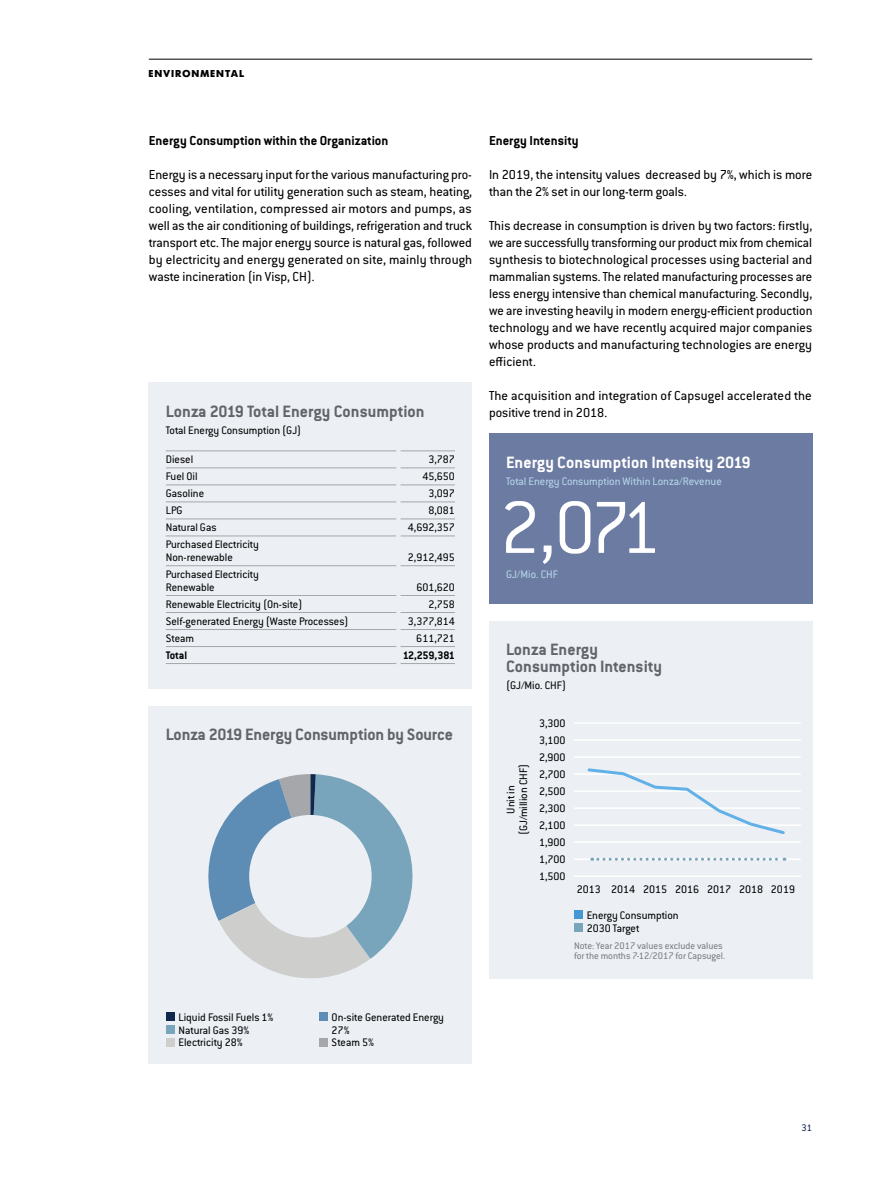
<style>
.page{position:relative;width:893px;height:1191px;background:#fff}
.page>*{position:absolute;margin:0;border:0;box-sizing:border-box;transform-origin:0 0}
.t1{font:300 81px "Conduit ITC Std";color:#fff}
.t2{font:700 18px/17px "Conduit ITC Std";color:#61646a}
.t3{font:700 18px "Conduit ITC Std";color:#fff}
.t4{font:14.25px/17px "Conduit ITC Std";letter-spacing:.01em;color:#000;text-align:justify}
.t5{font:700 14.25px "Conduit ITC Std";color:#000}
.t6{font:12px/12.8px "Conduit ITC Std";color:#000}
.t7{font:12px "Conduit ITC Std";color:#b5d7eb}
.t8{font:700 12px "Conduit ITC Std";letter-spacing:-.025em;color:#000}
.t9{font:10.5px/10.6px "Conduit ITC Std";color:#7b7d81}
.t10{font:700 10.5px "Futura SH";letter-spacing:.12em;color:#000}
.t11{font:10.5px "Conduit ITC Std";color:#10284c}
</style>
<div class="page">
<hr style="left:149px;top:59px;width:663px;height:1px;background:#000">
<div style="left:149px;top:383px;width:323px;height:306px;background:#ecf0f4"></div>
<hr style="left:166px;top:450px;width:230px;height:1px;background:#a5a7aa">
<hr style="left:401px;top:450px;width:54px;height:1px;background:#a5a7aa">
<hr style="left:166px;top:467px;width:230px;height:1px;background:#a5a7aa">
<hr style="left:401px;top:467px;width:54px;height:1px;background:#a5a7aa">
<hr style="left:166px;top:484px;width:230px;height:1px;background:#a5a7aa">
<hr style="left:401px;top:484px;width:54px;height:1px;background:#a5a7aa">
<hr style="left:166px;top:501px;width:230px;height:1px;background:#a5a7aa">
<hr style="left:401px;top:501px;width:54px;height:1px;background:#a5a7aa">
<hr style="left:166px;top:518px;width:230px;height:1px;background:#a5a7aa">
<hr style="left:401px;top:518px;width:54px;height:1px;background:#a5a7aa">
<hr style="left:166px;top:535px;width:230px;height:1px;background:#a5a7aa">
<hr style="left:401px;top:535px;width:54px;height:1px;background:#a5a7aa">
<hr style="left:166px;top:565px;width:230px;height:1px;background:#a5a7aa">
<hr style="left:401px;top:565px;width:54px;height:1px;background:#a5a7aa">
<hr style="left:166px;top:595px;width:230px;height:1px;background:#a5a7aa">
<hr style="left:401px;top:595px;width:54px;height:1px;background:#a5a7aa">
<hr style="left:166px;top:612px;width:230px;height:1px;background:#a5a7aa">
<hr style="left:401px;top:612px;width:54px;height:1px;background:#a5a7aa">
<hr style="left:166px;top:629px;width:230px;height:1px;background:#a5a7aa">
<hr style="left:401px;top:629px;width:54px;height:1px;background:#a5a7aa">
<hr style="left:166px;top:646px;width:230px;height:1px;background:#a5a7aa">
<hr style="left:401px;top:646px;width:54px;height:1px;background:#a5a7aa">
<hr style="left:166px;top:663px;width:230px;height:1px;background:#a5a7aa">
<hr style="left:401px;top:663px;width:54px;height:1px;background:#a5a7aa">
<div style="left:489px;top:621px;width:323px;height:357px;background:#ecf0f4"></div>
<hr style="left:574px;top:722px;width:227px;height:2px;background:#fff">
<hr style="left:574px;top:739px;width:227px;height:2px;background:#fff">
<hr style="left:574px;top:756px;width:227px;height:2px;background:#fff">
<hr style="left:574px;top:773px;width:227px;height:2px;background:#fff">
<hr style="left:574px;top:790px;width:227px;height:2px;background:#fff">
<hr style="left:574px;top:807px;width:227px;height:2px;background:#fff">
<hr style="left:574px;top:824px;width:227px;height:2px;background:#fff">
<hr style="left:574px;top:841px;width:227px;height:2px;background:#fff">
<hr style="left:574px;top:858px;width:227px;height:2px;background:#fff">
<hr style="left:574px;top:875px;width:227px;height:2px;background:#fff">
<div style="left:574px;top:910px;width:9px;height:8px;background:#4398d4"></div>
<div style="left:574px;top:923px;width:9px;height:8px;background:#78a5bb"></div>
<svg style="left:592px;top:857px;width:193px;height:3px"></svg>
<svg style="left:587px;top:768px;width:198px;height:66px"></svg>
<div style="left:149px;top:706px;width:323px;height:357px;background:#ecf0f4"></div>
<div style="left:166px;top:1012px;width:8px;height:8px;background:#10284c"></div>
<div style="left:166px;top:1025px;width:8px;height:8px;background:#78a5bb"></div>
<div style="left:166px;top:1037px;width:8px;height:9px;background:#cecfcd"></div>
<div style="left:319px;top:1012px;width:8px;height:8px;background:#5d8db5"></div>
<div style="left:319px;top:1037px;width:8px;height:9px;background:#a5a7aa"></div>
<svg style="left:208px;top:774px;width:205px;height:205px"></svg>
<div style="left:249px;top:815px;width:123px;height:122px;background:#ecf0f4;border-radius:50%"></div>
<div style="left:489px;top:434px;width:323px;height:170px;background:#6c7ba1"></div>
<p class="t10" style="left:149px;top:67px;width:97px">ENVIRONMENTAL</p>
<p class="t5" style="left:149px;top:131px;width:241px">Energy Consumption within the Organization</p>
<p class="t4" style="left:149px;top:165px;width:325px">Energy is a necessary input for the various manufacturing pro&shy;cesses and vital for utility generation such as steam, heating, cooling, ventilation, compressed air motors and pumps, as well as the air conditioning of buildings, refrigeration and truck transport etc. The major energy source is natural gas, followed by electricity and energy generated on site, mainly through waste incineration (in Visp, CH).</p>
<p class="t2" style="left:166px;top:402px;width:260px">Lonza 2019 Total Energy Consumption</p>
<p class="t6" style="left:166px;top:452px;width:29px">Diesel</p>
<p class="t6" style="left:428px;top:452px;width:28px">3,787</p>
<p class="t6" style="left:166px;top:469px;width:33px">Fuel Oil</p>
<p class="t6" style="left:422px;top:469px;width:34px">45,650</p>
<p class="t6" style="left:166px;top:486px;width:40px">Gasoline</p>
<p class="t6" style="left:428px;top:486px;width:28px">3,097</p>
<p class="t6" style="left:166px;top:503px;width:18px">LPG</p>
<p class="t6" style="left:428px;top:503px;width:28px">8,081</p>
<p class="t6" style="left:166px;top:520px;width:52px">Natural Gas</p>
<p class="t6" style="left:408px;top:520px;width:48px">4,692,357</p>
<p class="t6" style="left:166px;top:537px;width:95px">Purchased Electricity<br>Non-renewable</p>
<p class="t6" style="left:166px;top:423px;width:137px">Total Energy Consumption (GJ)</p>
<p class="t6" style="left:408px;top:550px;width:48px">2,912,495</p>
<p class="t6" style="left:166px;top:567px;width:95px">Purchased Electricity<br>Renewable</p>
<p class="t6" style="left:416px;top:580px;width:40px">601,620</p>
<p class="t6" style="left:166px;top:597px;width:138px">Renewable Electricity (On-site)</p>
<p class="t6" style="left:428px;top:597px;width:28px">2,758</p>
<p class="t6" style="left:166px;top:614px;width:184px">Self-generated Energy (Waste Processes)</p>
<p class="t6" style="left:408px;top:614px;width:48px">3,377,814</p>
<p class="t6" style="left:166px;top:631px;width:30px">Steam</p>
<p class="t6" style="left:416px;top:631px;width:40px">611,721</p>
<p class="t8" style="left:166px;top:647px;width:23px">Total</p>
<p class="t8" style="left:403px;top:647px;width:54px">12,259,381</p>
<p class="t2" style="left:166px;top:725px;width:289px">Lonza 2019 Energy Consumption by Source</p>
<p class="t5" style="left:489px;top:131px;width:91px">Energy Intensity</p>
<p class="t4" style="left:489px;top:165px;width:325px">In 2019, the intensity values decreased by 7%, which is more than the 2% set in our long-term goals.</p>
<p class="t4" style="left:489px;top:216px;width:325px">This decrease in consumption is driven by two factors: firstly, we are successfully transforming our product mix from chemical synthesis to biotechnological processes using bacterial and mammalian systems. The related manufacturing processes are less energy intensive than chemical manufacturing. Secondly, we are investing heavily in modern energy-efficient production technology and we have recently acquired major companies whose products and manufacturing technologies are energy efficient.</p>
<p class="t4" style="left:489px;top:386px;width:324px">The acquisition and integration of Capsugel accelerated the positive trend in 2018.</p>
<p class="t3" style="left:506px;top:451px;width:246px">Energy Consumption Intensity 2019</p>
<p class="t7" style="left:506px;top:474px;width:217px">Total Energy Consumption Within Lonza/Revenue</p>
<h1 class="t1" style="left:499px;top:478px;width:163px">2,071</h1>
<p class="t7" style="left:506px;top:567px;width:53px">GJ/Mio. CHF</p>
<p class="t2" style="left:506px;top:640px;width:158px">Lonza Energy<br>Consumption Intensity</p>
<p class="t6" style="left:506px;top:678px;width:62px">(GJ/Mio. CHF)</p>
<p class="t6" style="left:539px;top:716px;width:28px">3,300</p>
<p class="t6" style="left:539px;top:733px;width:28px">3,100</p>
<p class="t6" style="left:504px;top:835px;width:73px;text-align:center;rotate:-90deg">Unit in (GJ/million CHF)</p>
<p class="t6" style="left:539px;top:750px;width:28px">2,900</p>
<p class="t6" style="left:539px;top:767px;width:28px">2,700</p>
<p class="t6" style="left:539px;top:784px;width:28px">2,500</p>
<p class="t6" style="left:539px;top:801px;width:28px">2,300</p>
<p class="t6" style="left:539px;top:818px;width:28px">2,100</p>
<p class="t6" style="left:539px;top:835px;width:28px">1,900</p>
<p class="t6" style="left:539px;top:852px;width:28px">1,700</p>
<p class="t6" style="left:539px;top:869px;width:28px">1,500</p>
<p class="t6" style="left:577px;top:882px;width:220px">2013 2014 2015 2016 2017 2018 2019</p>
<p class="t6" style="left:587px;top:908px;width:93px">Energy Consumption<br>2030 Target</p>
<p class="t9" style="left:574px;top:939px;width:153px">Note: Year 2017 values exclude values for the months 7-12/2017 for Capsugel.</p>
<p class="t6" style="left:179px;top:1010px;width:96px">Liquid Fossil Fuels 1%<br>Natural Gas 39%<br>Electricity 28%</p>
<p class="t6" style="left:332px;top:1010px;width:114px">On-site Generated Energy<br>27%<br>Steam 5%</p>
<p class="t11" style="left:802px;top:1121px;width:12px">31</p>
</div>
